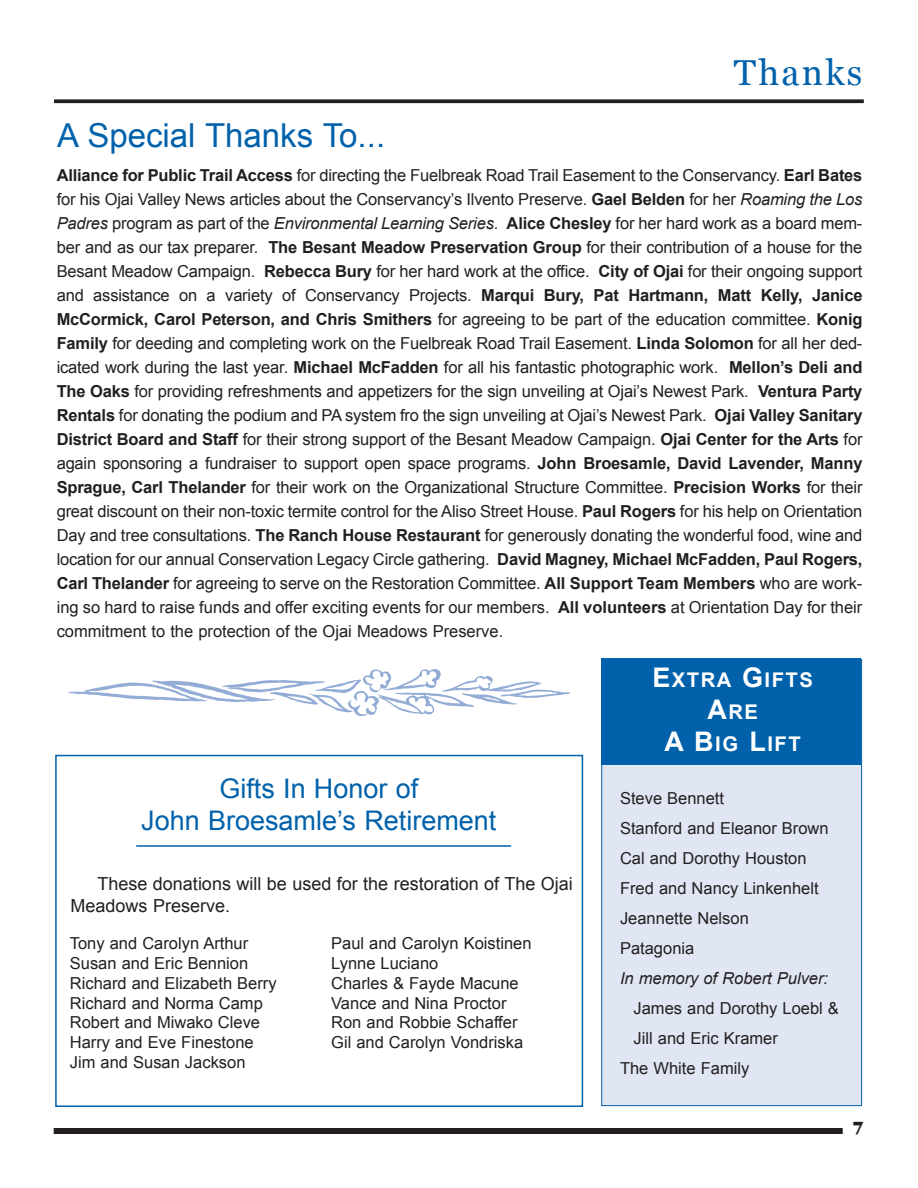
<style>
.page{position:relative;width:918px;height:1188px;background:#fff}
.page>*{position:absolute;margin:0;border:0;box-sizing:border-box;transform-origin:0 0}
.t1{font:36px "Georgia";letter-spacing:.06em;color:#0161aa}
.t2{font:33px "Arial";color:#0161aa}
.t3{font:27px/32.4px "Arial";color:#0161aa;text-align:center}
.t4{font:700 20.25px/32.4px "Arial";letter-spacing:.075em;color:#fff;text-align:center}
.t5{font:18px/21.6px "Arial";color:#231f20}
.t6{font:900 18px "Garamond";color:#231f20}
.t7{font:16.5px/24px "Arial";color:#231f20}
.t8{font:italic 16.5px "Arial";color:#231f20}
.s1{font-weight:700}
.s2{font-style:italic}
.s3{font-size:27px}
</style>
<div class="page">
<div style="left:55px;top:755px;width:528px;height:352px;border:2px solid #0161aa"></div>
<div style="left:602px;top:660px;width:260px;height:446px;background:#e0e6f3"></div>
<div style="left:602px;top:658px;width:259px;height:107px;background:#0161aa"></div>
<div style="left:54px;top:1128px;width:789px;height:6px;background:#231f20"></div>
<svg style="left:54px;top:99px;width:810px;height:4px;background:#373334"></svg>
<img style="left:68px;top:670px;width:501px;height:46px">
<hr style="left:136px;top:845px;width:375px;height:2px;background:#0161aa">
<h2 class="t2" style="left:57px;top:117px;width:330px">A Special Thanks To...</h2>
<h1 class="t1" style="left:734px;top:52px;width:130px">Thanks</h1>
<p class="t7" style="left:57px;top:163px;width:807px;text-align:justify"><span class="s1">Alliance for Public Trail Access</span> for directing the Fuelbreak Road Trail Easement to the Conservancy. <span class="s1">Earl Bates </span>for his Ojai Valley News articles about the Conservancy’s Ilvento Preserve. <span class="s1">Gael Belden</span> for her <span class="s2">Roaming the Los Padres</span> program as part of the <span class="s2">Environmental Learning Series</span>. <span class="s1">Alice Chesley</span> for her hard work as a board mem&shy;ber and as our tax preparer. <span class="s1">The Besant Meadow Preservation Group</span> for their contribution of a house for the Besant Meadow Campaign. <span class="s1">Rebecca Bury</span> for her hard work at the office. <span class="s1">City of Ojai</span> for their ongoing support and assistance on a variety of Conservancy Projects. <span class="s1">Marqui Bury, Pat Hartmann, Matt Kelly, Janice McCormick, Carol Peterson, and Chris Smithers</span> for agreeing to be part of the education committee. <span class="s1">Konig Family</span> for deeding and completing work on the Fuelbreak Road Trail Easement. <span class="s1">Linda Solomon</span> for all her ded&shy;icated work during the last year. <span class="s1">Michael McFadden</span> for all his fantastic photographic work. <span class="s1">Mellon’s Deli and The Oaks</span> for providing refreshments and appetizers for the sign unveiling at Ojai’s Newest Park. <span class="s1">Ventura Party Rentals</span> for donating the podium and PA system fro the sign unveiling at Ojai’s Newest Park. <span class="s1">Ojai Valley Sanitary District Board and Staff</span> for their strong support of the Besant Meadow Campaign. <span class="s1">Ojai Center for the Arts</span> for again sponsoring a fundraiser to support open space programs. <span class="s1">John Broesamle, David Lavender, Manny Sprague, Carl Thelander</span> for their work on the Organizational Structure Committee. <span class="s1">Precision Works</span> for their great discount on their non-toxic termite control for the Aliso Street House. <span class="s1">Paul Rogers</span> for his help on Orientation Day and tree consultations. <span class="s1">The Ranch House Restaurant</span> for generously donating the wonderful food, wine and location for our annual Conservation Legacy Circle gathering. <span class="s1">David Magney, Michael McFadden, Paul Rogers, Carl Thelander</span> for agreeing to serve on the Restoration Committee. <span class="s1">All Support Team Members</span> who are work&shy;ing so hard to raise funds and offer exciting events for our members. <span class="s1">All volunteers</span> at Orientation Day for their commitment to the protection of the Ojai Meadows Preserve.</p>
<h3 class="t3" style="left:141px;top:772px;width:357px">Gifts In Honor of<br>John Broesamle’s Retirement</h3>
<p class="t5" style="left:70px;top:873px;width:504px;text-indent:27px">These donations will be used for the restoration of The Ojai<br>Meadows Preserve.</p>
<p class="t7" style="left:70px;top:934px;width:208px;line-height:19.8px">Tony and Carolyn Arthur<br>Susan and Eric Bennion<br>Richard and Elizabeth Berry<br>Richard and Norma Camp<br>Robert and Miwako Cleve<br>Harry and Eve Finestone<br>Jim and Susan Jackson</p>
<p class="t7" style="left:331px;top:934px;width:202px;line-height:19.8px">Paul and Carolyn Koistinen<br>Lynne Luciano<br>Charles &amp; Fayde Macune<br>Vance and Nina Proctor<br>Ron and Robbie Schaffer<br>Gil and Carolyn Vondriska</p>
<p class="t4" style="left:652px;top:663px;width:162px"><span class="s3">E</span>XTRA <span class="s3">G</span>IFTS<br><span class="s3">A</span>RE<br><span class="s3">A B</span>IG <span class="s3">L</span>IFT</p>
<p class="t7" style="left:620px;top:783px;width:210px;line-height:30px">Steve Bennett<br>Stanford and Eleanor Brown<br>Cal and Dorothy Houston<br>Fred and Nancy Linkenhelt<br>Jeannette Nelson<br>Patagonia</p>
<p class="t8" style="left:620px;top:969px;width:210px">In memory of Robert Pulver:</p>
<p class="t7" style="left:634px;top:996px;width:207px">James and Dorothy Loebl &amp;</p>
<p class="t7" style="left:634px;top:1026px;width:146px">Jill and Eric Kramer</p>
<p class="t7" style="left:620px;top:1056px;width:131px">The White Family</p>
<p class="t6" style="left:852px;top:1120px;width:13px">7</p>
</div>
